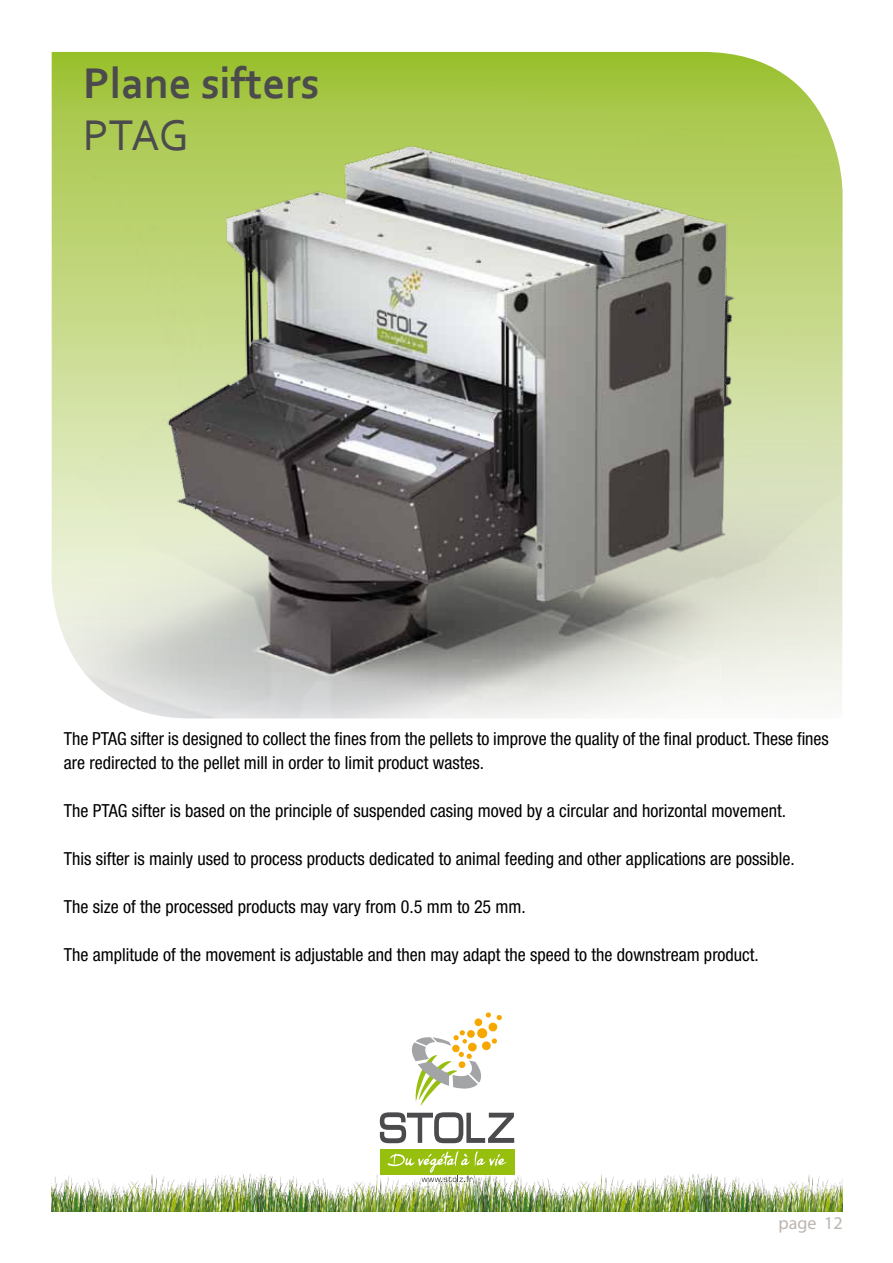
<style>
.page{position:relative;width:893px;height:1263px;background:#fff}
.page>*{position:absolute;margin:0;border:0;box-sizing:border-box;transform-origin:0 0}
.t1{font:700 45px "Corbel";color:#4b4b4d}
.t2{font:45px "Corbel";color:#4b4b4d}
.t3{font:condensed 18px/24px "Helvetica Neue LT Std";color:#000}
.t4{font:18px "Myriad Pro";color:#bbb5ae}
</style>
<div class="page">
<img style="left:52px;top:1166px;width:791px;height:46px">
<svg style="left:380px;top:1112px;width:134px;height:31px"></svg>
<svg style="left:412px;top:1012px;width:90px;height:94px"></svg>
<div style="left:380px;top:1148px;width:134px;height:26px;background:#97bf0d"></div>
<svg style="left:387px;top:1151px;width:120px;height:31px"></svg>
<img style="left:51px;top:52px;width:791px;height:666px">
<h1 class="t1" style="left:83px;top:55px;width:238px">Plane sifters</h1>
<h1 class="t2" style="left:83px;top:108px;width:107px">PTAG</h1>
<p class="t3" style="left:64px;top:726px;width:767px">The PTAG sifter is designed to collect the fines from the pellets to improve the quality of the final product. These fines are redirected to the pellet mill in order to limit product wastes.</p>
<p class="t3" style="left:64px;top:798px;width:724px">The PTAG sifter is based on the principle of suspended casing moved by a circular and horizontal movement.</p>
<p class="t3" style="left:64px;top:846px;width:733px">This sifter is mainly used to process products dedicated to animal feeding and other applications are possible.</p>
<p class="t3" style="left:64px;top:894px;width:464px">The size of the processed products may vary from 0.5 mm to 25 mm.</p>
<p class="t3" style="left:64px;top:942px;width:697px">The amplitude of the movement is adjustable and then may adapt the speed to the downstream product.</p>
<p class="t4" style="left:778px;top:1212px;width:66px">page 12</p>
</div>
